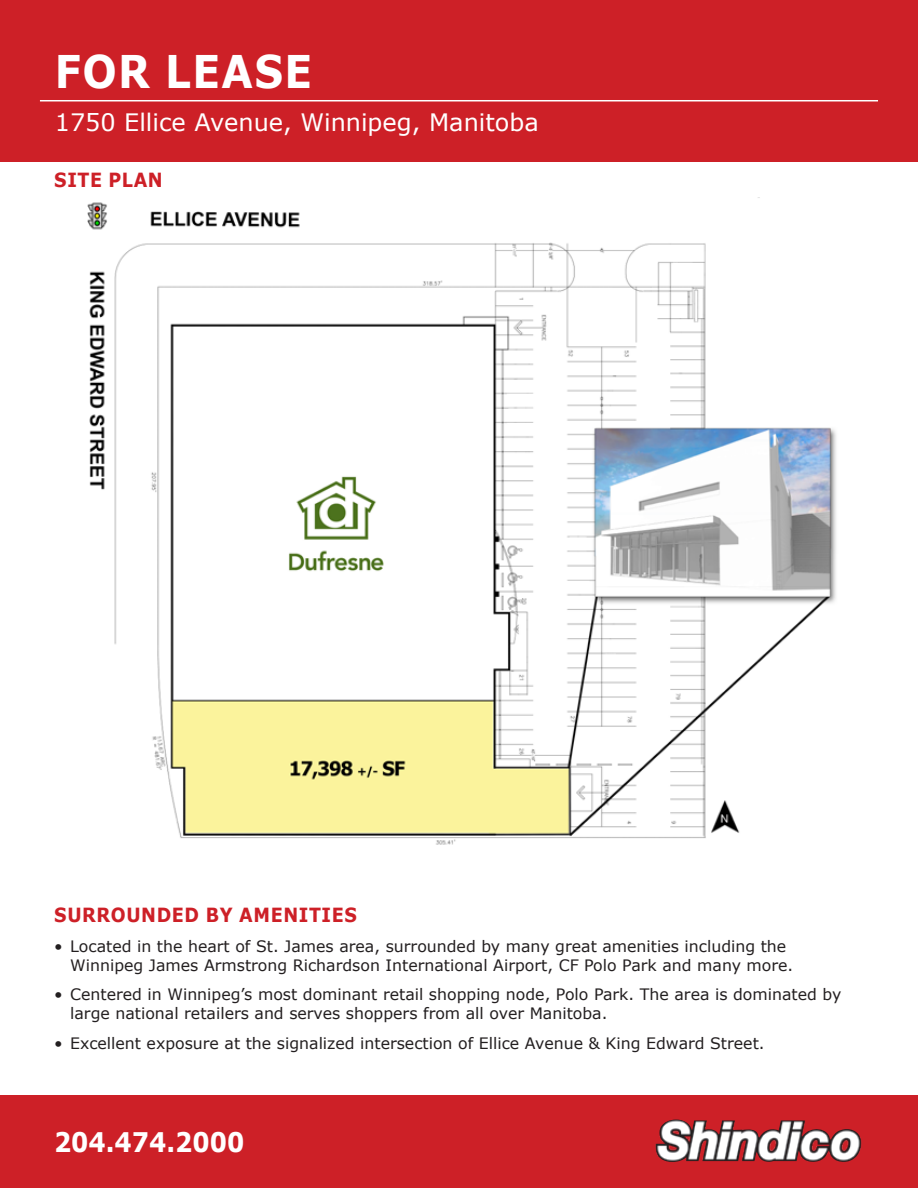
<style>
.page{position:relative;width:918px;height:1188px;background:#fff}
.page>*{position:absolute;margin:0;border:0;box-sizing:border-box;transform-origin:0 0}
.t1{font:700 45px "Verdana";letter-spacing:.035em;color:#fff;scale:.9 1}
.t2{font:700 27px "Verdana";color:#fff;scale:.9 1}
.t3{font:24px "Verdana";color:#fff}
.t4{font:700 19.5px "Verdana";letter-spacing:.035em;color:#cd2027;scale:.9 1}
.t5{font:15.75px/18.9px "Verdana";color:#231f20}
</style>
<div class="page">
<div style="left:0;top:0;width:918px;height:162px;background:#cd2027"></div>
<div style="left:0;top:1096px;width:918px;height:92px;background:#cd2027"></div>
<img style="left:655px;top:1120px;width:207px;height:42px">
<hr style="left:40px;top:100px;width:838px;height:1px;background:#fff">
<img style="left:87px;top:202px;width:749px;height:643px">
<h1 class="t1" style="left:55px;top:40px;width:288px">FOR LEASE</h1>
<h3 class="t3" style="left:55px;top:106px;width:486px">1750 Ellice Avenue, Winnipeg, Manitoba</h3>
<p class="t4" style="left:54px;top:167px;width:122px">SITE PLAN</p>
<p class="t4" style="left:54px;top:901px;width:338px">SURROUNDED BY AMENITIES</p>
<p class="t5" style="left:70px;top:936px;width:725px;text-indent:-16px">• Located in the heart of St. James area, surrounded by many great amenities including the<br>Winnipeg James Armstrong Richardson International Airport, CF Polo Park and many more.</p>
<p class="t5" style="left:70px;top:985px;width:773px;text-indent:-16px">• Centered in Winnipeg’s most dominant retail shopping node, Polo Park. The area is dominated by large national retailers and serves shoppers from all over Manitoba.</p>
<p class="t5" style="left:54px;top:1033px;width:712px">• Excellent exposure at the signalized intersection of Ellice Avenue &amp; King Edward Street.</p>
<h2 class="t2" style="left:54px;top:1123px;width:213px">204.474.2000</h2>
</div>
